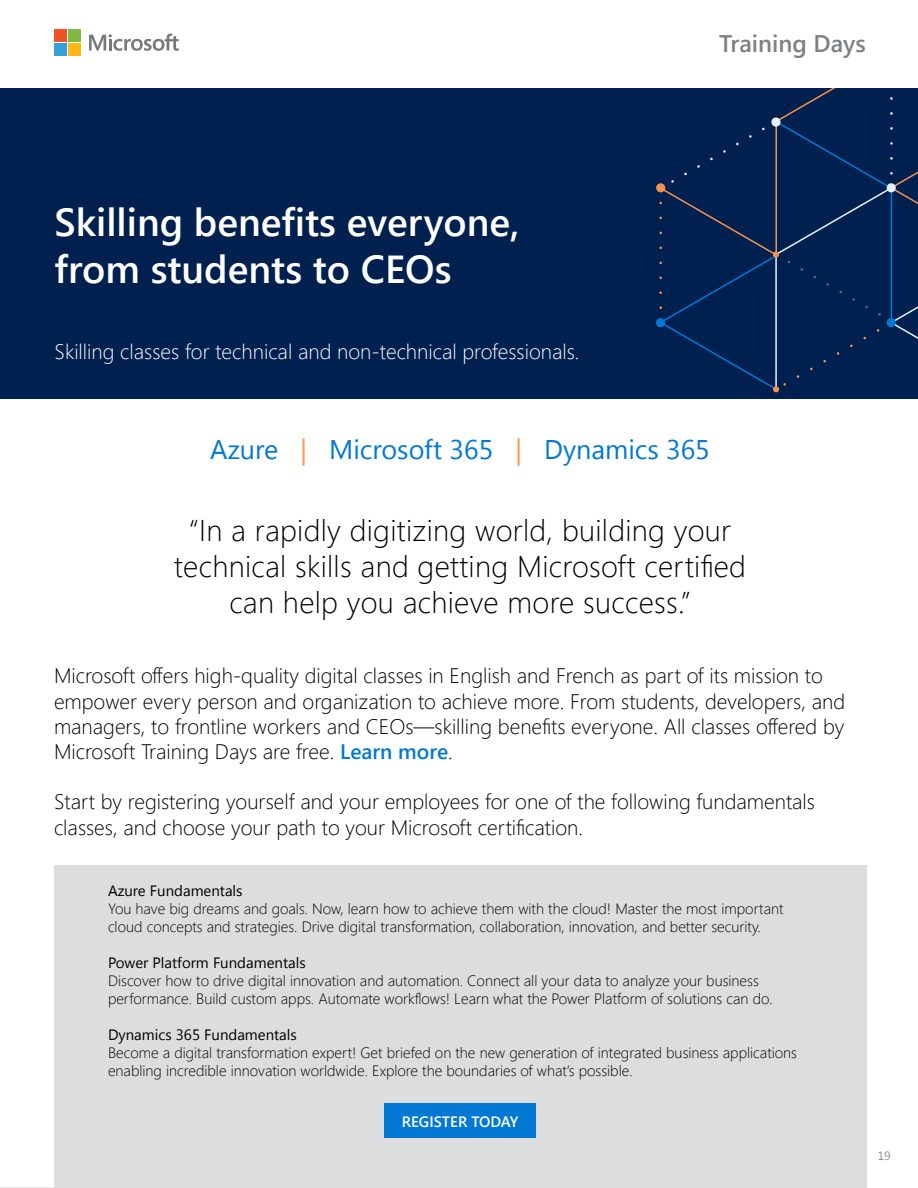
<style>
.page{position:relative;width:918px;height:1188px;background:#fff}
.page>*{position:absolute;margin:0;border:0;box-sizing:border-box;transform-origin:0 0}
.t1{font:600 39px/46.8px "Segoe UI";color:#fff}
.t2{font:300 30px/36px "Segoe UI";letter-spacing:.01em;color:#000;text-align:center}
.t3{font:27px "Segoe UI";color:#0078d4}
.t4{font:600 24px "Segoe UI";color:#7e8083}
.t5{font:300 21px/25.2px "Segoe UI";color:#000}
.t6{font:300 21px "Segoe UI";color:#fff}
.t7{font:300 15px/18px "Segoe UI";color:#000}
.t8{font:15px "Segoe UI";color:#000}
.t9{font:600 15px "Segoe UI";color:#fff}
.t10{font:12px "Segoe UI";color:#8a8c8e}
.s1{color:#ff9349}
.s2{font-weight:600;color:#0078d4}
</style>
<div class="page">
<div style="left:54px;top:866px;width:812px;height:322px;background:#dcddde"></div>
<svg style="left:89px;top:33px;width:90px;height:18px"></svg>
<div style="left:55px;top:29px;width:12px;height:13px;background:#f05225"></div>
<div style="left:69px;top:29px;width:12px;height:13px;background:#7fbb42"></div>
<div style="left:55px;top:43px;width:12px;height:13px;background:#33a0da"></div>
<div style="left:69px;top:43px;width:12px;height:13px;background:#fdb813"></div>
<div style="left:0;top:89px;width:918px;height:310px;background:#00204f"></div>
<svg style="left:656px;top:183px;width:9px;height:9px"></svg>
<svg style="left:656px;top:318px;width:9px;height:9px"></svg>
<svg style="left:658px;top:89px;width:260px;height:304px"></svg>
<div style="left:887px;top:183px;width:9px;height:9px;background:#e5f1fb;border-radius:50%"></div>
<div style="left:773px;top:251px;width:6px;height:7px;background:#f6914d;border-radius:50%"></div>
<div style="left:385px;top:1104px;width:151px;height:34px;background:#0078d4"></div>
<h3 class="t4" style="left:719px;top:24px;width:148px">Training Days</h3>
<h1 class="t1" style="left:55px;top:198px;width:466px">Skilling benefits everyone, from students to CEOs</h1>
<h3 class="t6" style="left:55px;top:334px;width:526px">Skilling classes for technical and non-technical professionals.</h3>
<h3 class="t3" style="left:210px;top:431px;width:501px">Azure <span class="s1">|</span> Microsoft 365 <span class="s1">|</span> Dynamics 365</h3>
<h2 class="t2" style="left:174px;top:511px;width:574px">“In a rapidly digitizing world, building your technical skills and getting Microsoft certified can help you achieve more success.”</h2>
<p class="t5" style="left:54px;top:662px;width:793px">Microsoft offers high-quality digital classes in English and French as part of its mission to empower every person and organization to achieve more. From students, developers, and managers, to frontline workers and CEOs—skilling benefits everyone. All classes offered by Microsoft Training Days are free. <span class="s2">Learn more</span>.</p>
<h3 class="t5" style="left:54px;top:788px;width:763px">Start by registering yourself and your employees for one of the following fundamentals classes, and choose your path to your Microsoft certification.</h3>
<p class="t8" style="left:108px;top:880px;width:136px">Azure Fundamentals</p>
<p class="t7" style="left:108px;top:899px;width:677px">You have big dreams and goals. Now, learn how to achieve them with the cloud! Master the most important cloud concepts and strategies. Drive digital transformation, collaboration, innovation, and better security.</p>
<p class="t8" style="left:108px;top:952px;width:199px">Power Platform Fundamentals</p>
<p class="t7" style="left:108px;top:971px;width:666px">Discover how to drive digital innovation and automation. Connect all your data to analyze your business performance. Build custom apps. Automate workflows! Learn what the Power Platform of solutions can do.</p>
<p class="t8" style="left:108px;top:1024px;width:190px">Dynamics 365 Fundamentals</p>
<p class="t7" style="left:108px;top:1043px;width:691px">Become a digital transformation expert! Get briefed on the new generation of integrated business applications enabling incredible innovation worldwide. Explore the boundaries of what’s possible.</p>
<p class="t9" style="left:402px;top:1110px;width:118px">REGISTER TODAY</p>
<p class="t10" style="left:878px;top:1147px;width:14px">19</p>
</div>
